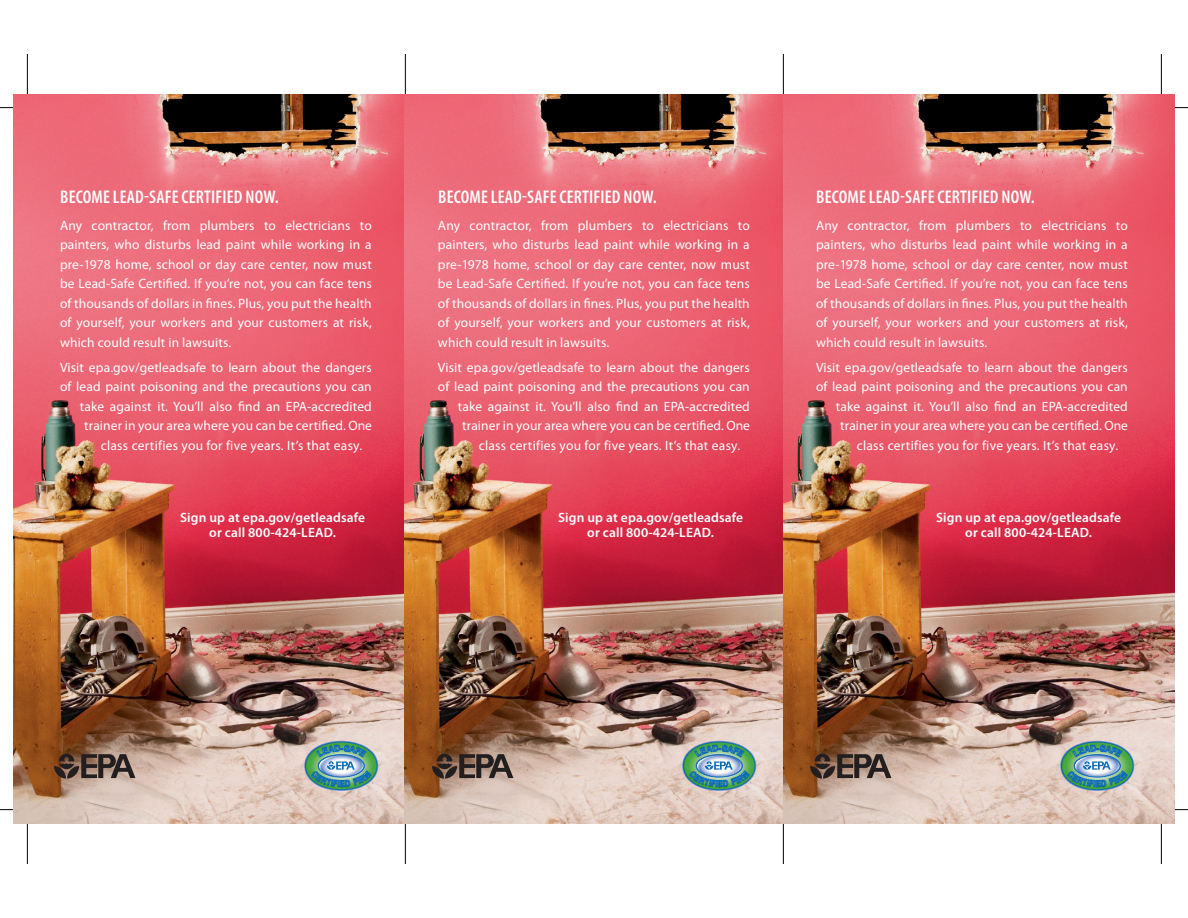
<style>
.page{position:relative;width:1188px;height:918px;background:#fff}
.page>*{position:absolute;margin:0;border:0;box-sizing:border-box;transform-origin:0 0}
.t1{font:600 condensed 18.3px "Myriad Pro";letter-spacing:.01em;color:#fff}
.t2{font:13.5px/19.5px "Myriad Pro";letter-spacing:.01em;color:#fff;text-align:justify}
.t3{font:600 13.5px/15px "Myriad Pro";letter-spacing:.01em;color:#fff;text-align:center}
</style>
<div class="page">
<hr style="left:27px;top:54px;width:1px;height:810px;background:#000">
<hr style="left:405px;top:54px;width:1px;height:810px;background:#000">
<hr style="left:783px;top:54px;width:1px;height:810px;background:#000">
<hr style="left:1161px;top:54px;width:1px;height:810px;background:#000">
<hr style="left:0;top:107px;width:1188px;height:1px;background:#000">
<hr style="left:0;top:809px;width:1188px;height:1px;background:#000">
<img style="left:14px;top:94px;width:391px;height:730px">
<svg style="left:54px;top:754px;width:81px;height:25px;background:#665349"></svg>
<img style="left:783px;top:94px;width:391px;height:730px">
<svg style="left:810px;top:754px;width:81px;height:25px;background:#665349"></svg>
<img style="left:405px;top:94px;width:378px;height:730px">
<svg style="left:432px;top:754px;width:81px;height:25px;background:#665349"></svg>
<svg style="left:305px;top:741px;width:73px;height:50px;background:#75a7a6"></svg>
<svg style="left:1061px;top:741px;width:73px;height:50px;background:#75a7a6"></svg>
<svg style="left:683px;top:741px;width:73px;height:50px;background:#75a7a6"></svg>
<p class="t1" style="left:60px;top:187px;width:220px">BECOME LEAD-SAFE CERTIFIED NOW.</p>
<p class="t2" style="left:60px;top:215px;width:313px">Any contractor, from plumbers to electricians to painters, who disturbs lead paint while working in a pre-1978 home, school or day care center, now must be Lead-Safe Certified. If you’re not, you can face tens of thousands of dollars in fines. Plus, you put the health of yourself, your workers and your customers at risk, which could result in lawsuits.</p>
<p class="t2" style="left:60px;top:357px;width:313px">Visit epa.gov/getleadsafe to learn about the dangers</p>
<p class="t2" style="left:60px;top:377px;width:313px">of lead paint poisoning and the precautions you can</p>
<p class="t2" style="left:80px;top:396px;width:294px">take against it. You’ll also find an EPA-accredited</p>
<p class="t2" style="left:84px;top:416px;width:289px">trainer in your area where you can be certified. One</p>
<p class="t2" style="left:101px;top:435px;width:263px">class certifies you for five years. It’s that easy.</p>
<p class="t3" style="left:180px;top:509px;width:187px">Sign up at epa.gov/getleadsafe or call 800-424-LEAD.</p>
<p class="t1" style="left:438px;top:187px;width:220px">BECOME LEAD-SAFE CERTIFIED NOW.</p>
<p class="t2" style="left:438px;top:215px;width:313px">Any contractor, from plumbers to electricians to painters, who disturbs lead paint while working in a pre-1978 home, school or day care center, now must be Lead-Safe Certified. If you’re not, you can face tens of thousands of dollars in fines. Plus, you put the health of yourself, your workers and your customers at risk, which could result in lawsuits.</p>
<p class="t2" style="left:438px;top:357px;width:313px">Visit epa.gov/getleadsafe to learn about the dangers</p>
<p class="t2" style="left:438px;top:377px;width:313px">of lead paint poisoning and the precautions you can</p>
<p class="t2" style="left:458px;top:396px;width:294px">take against it. You’ll also find an EPA-accredited</p>
<p class="t2" style="left:462px;top:416px;width:289px">trainer in your area where you can be certified. One</p>
<p class="t2" style="left:479px;top:435px;width:263px">class certifies you for five years. It’s that easy.</p>
<p class="t3" style="left:558px;top:509px;width:187px">Sign up at epa.gov/getleadsafe or call 800-424-LEAD.</p>
<p class="t1" style="left:816px;top:187px;width:220px">BECOME LEAD-SAFE CERTIFIED NOW.</p>
<p class="t2" style="left:816px;top:215px;width:313px">Any contractor, from plumbers to electricians to painters, who disturbs lead paint while working in a pre-1978 home, school or day care center, now must be Lead-Safe Certified. If you’re not, you can face tens of thousands of dollars in fines. Plus, you put the health of yourself, your workers and your customers at risk, which could result in lawsuits.</p>
<p class="t2" style="left:816px;top:357px;width:313px">Visit epa.gov/getleadsafe to learn about the dangers</p>
<p class="t2" style="left:816px;top:377px;width:313px">of lead paint poisoning and the precautions you can</p>
<p class="t2" style="left:836px;top:396px;width:294px">take against it. You’ll also find an EPA-accredited</p>
<p class="t2" style="left:840px;top:416px;width:289px">trainer in your area where you can be certified. One</p>
<p class="t2" style="left:857px;top:435px;width:263px">class certifies you for five years. It’s that easy.</p>
<p class="t3" style="left:936px;top:509px;width:187px">Sign up at epa.gov/getleadsafe or call 800-424-LEAD.</p>
</div>
